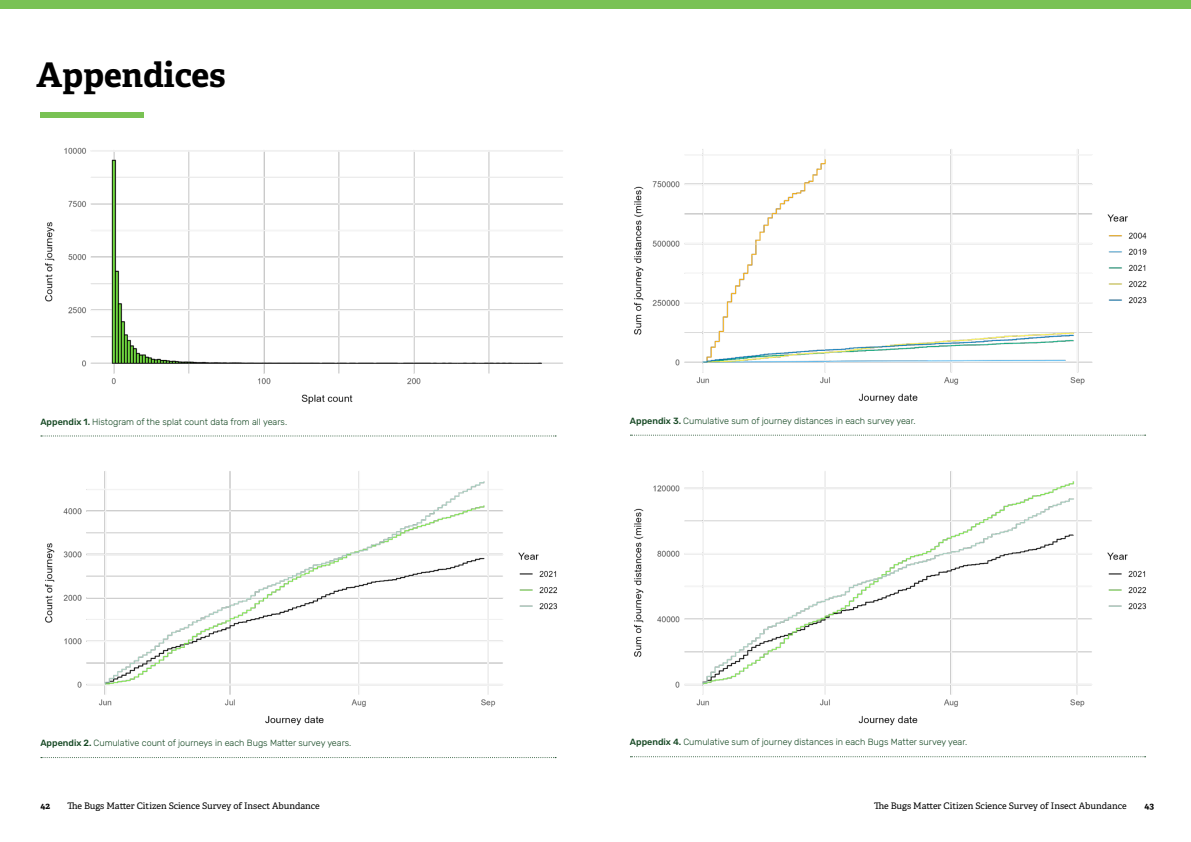
<style>
.page{position:relative;width:1191px;height:842px;background:#fff}
.page>*{position:absolute;margin:0;border:0;box-sizing:border-box;transform-origin:0 0}
.FeatureStrap{font:700 34px "Adelle";color:#000}
.Paragraph{font:300 9px "Rubik";color:#144722}
.t1{font:9px "Adelle";color:#000}
.t2{font:700 9px "Adelle";color:#000}
.s1{font-weight:500}
</style>
<div class="page">
<div style="left:0;top:0;width:1191px;height:9px;background:#79c254"></div>
<div style="left:40px;top:112px;width:104px;height:6px;background:#79c254"></div>
<img style="left:45px;top:147px;width:518px;height:257px">
<svg style="left:41px;top:435px;width:515px;height:1px"></svg>
<img style="left:45px;top:471px;width:513px;height:255px">
<svg style="left:41px;top:757px;width:515px;height:1px"></svg>
<img style="left:634px;top:149px;width:513px;height:254px">
<svg style="left:630px;top:435px;width:515px;height:1px"></svg>
<img style="left:634px;top:471px;width:513px;height:255px">
<svg style="left:630px;top:756px;width:515px;height:1px"></svg>
<p class="FeatureStrap" style="left:37px;top:51px;width:191px">Appendices</p>
<p class="Paragraph" style="left:40px;top:415px;width:248px"><span class="s1">Appendix 1.</span> Histogram of the splat count data from all years.</p>
<p class="Paragraph" style="left:40px;top:737px;width:312px"><span class="s1">Appendix 2.</span> Cumulative count of journeys in each Bugs Matter survey years.</p>
<p class="Paragraph" style="left:630px;top:414px;width:287px"><span class="s1">Appendix 3.</span> Cumulative sum of journey distances in each survey year.</p>
<p class="Paragraph" style="left:630px;top:736px;width:339px"><span class="s1">Appendix 4.</span> Cumulative sum of journey distances in each Bugs Matter survey year.</p>
<p class="t2" style="left:40px;top:800px;width:11px">42</p>
<p class="t1" style="left:67px;top:801px;width:254px">The Bugs Matter Citizen Science Survey of Insect Abundance</p>
<p class="t1" style="left:874px;top:801px;width:254px">The Bugs Matter Citizen Science Survey of Insect Abundance</p>
<p class="t2" style="left:1144px;top:800px;width:11px">43</p>
</div>
